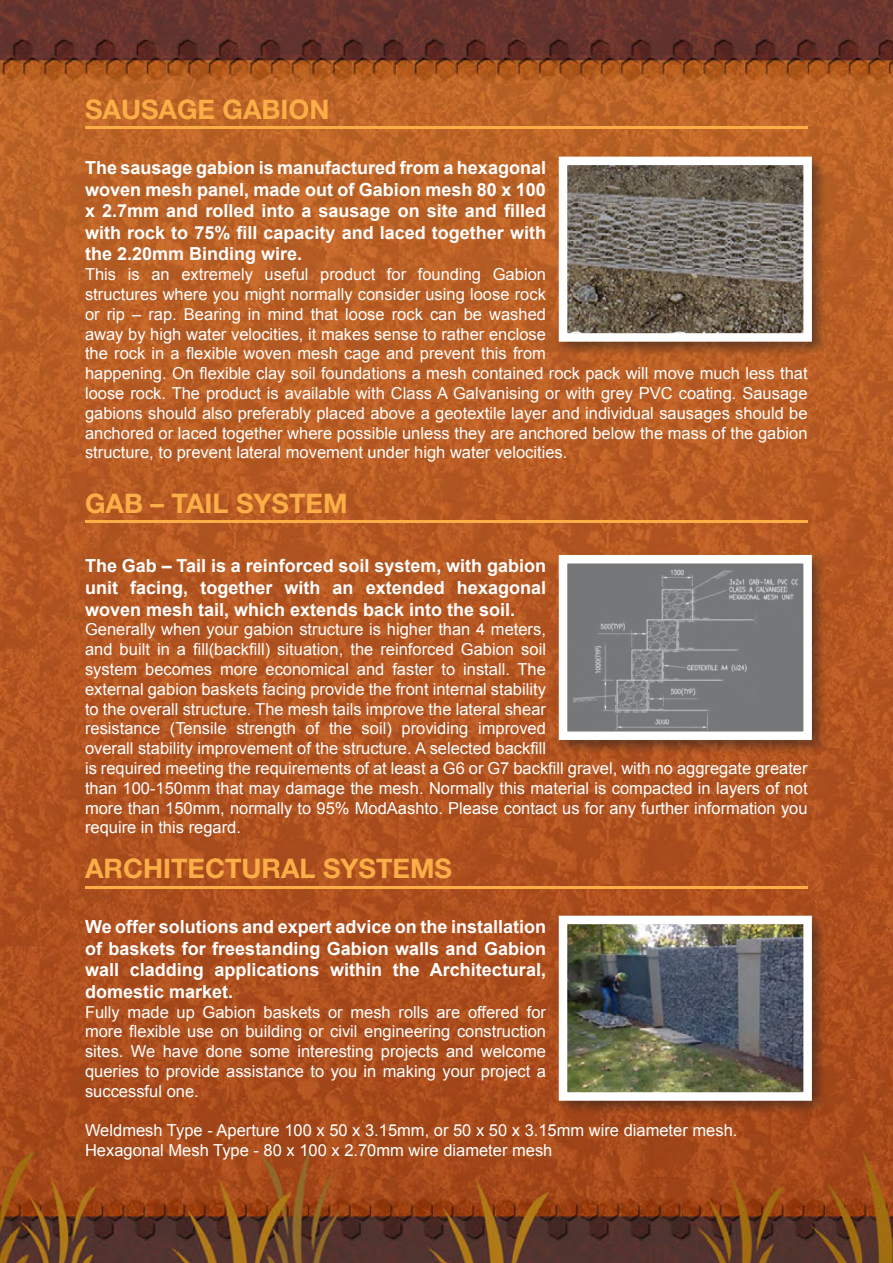
<style>
.page{position:relative;width:893px;height:1263px;background:#fff}
.page>*{position:absolute;margin:0;border:0;box-sizing:border-box;transform-origin:0 0}
.t1{font:700 27px "Helvetica Neue LT Std";color:#fbae47}
.t2{font:700 18px/21.6px "Arial";color:#fff;text-align:justify}
.t3{font:16.5px/19.8px "Arial";color:#fff}
</style>
<div class="page">
<img style="left:0;top:0;width:893px;height:1263px">
<hr style="left:85px;top:520px;width:723px;height:3px;background:#fbae47">
<hr style="left:85px;top:885px;width:723px;height:3px;background:#fbae47">
<hr style="left:85px;top:126px;width:723px;height:3px;background:#fbae47">
<div style="left:556px;top:153px;width:271px;height:204px;background:#231f20;opacity:.5"></div>
<img style="left:569px;top:167px;width:233px;height:165px">
<div style="left:559px;top:157px;width:253px;height:185px;border:9px solid #fff"></div>
<div style="left:556px;top:551px;width:271px;height:205px;background:#231f20;opacity:.5"></div>
<div style="left:563px;top:559px;width:245px;height:177px;background:#757779"></div>
<img style="left:573px;top:569px;width:224px;height:160px">
<div style="left:559px;top:555px;width:253px;height:185px;border:9px solid #fff"></div>
<div style="left:556px;top:912px;width:271px;height:204px;background:#231f20;opacity:.5"></div>
<img style="left:569px;top:926px;width:233px;height:165px">
<div style="left:559px;top:916px;width:253px;height:185px;border:9px solid #fff"></div>
<h1 class="t1" style="left:85px;top:92px;width:246px">SAUSAGE GABION</h1>
<p class="t2" style="left:85px;top:157px;width:462px">The sausage gabion is manufactured from a hexagonal woven mesh panel, made out of Gabion mesh 80 x 100 x 2.7mm and rolled into a sausage on site and filled with rock to 75% fill capacity and laced together with the 2.20mm Binding wire.</p>
<p class="t3" style="left:85px;top:265px;width:724px">This is an extremely useful product for founding Gabion<br>structures where you might normally consider using loose rock<br>or rip – rap. Bearing in mind that loose rock can be washed<br>away by high water velocities, it makes sense to rather enclose<br>the rock in a flexible woven mesh cage and prevent this from<br>happening. On flexible clay soil foundations a mesh contained rock pack will move much less that loose rock. The product is available with Class A Galvanising or with grey PVC coating. Sausage gabions should also preferably placed above a geotextile layer and individual sausages should be anchored or laced together where possible unless they are anchored below the mass of the gabion structure, to prevent lateral movement under high water velocities.</p>
<h1 class="t1" style="left:85px;top:487px;width:264px">GAB – TAIL SYSTEM</h1>
<p class="t2" style="left:85px;top:556px;width:462px">The Gab – Tail is a reinforced soil system, with gabion unit facing, together with an extended hexagonal woven mesh tail, which extends back into the soil.</p>
<p class="t3" style="left:85px;top:620px;width:724px">Generally when your gabion structure is higher than 4 meters,<br>and built in a fill(backfill) situation, the reinforced Gabion soil<br>system becomes more economical and faster to install. The<br>external gabion baskets facing provide the front internal stability<br>to the overall structure. The mesh tails improve the lateral shear<br>resistance (Tensile strength of the soil) providing improved<br>overall stability improvement of the structure. A selected backfill<br>is required meeting the requirements of at least a G6 or G7 backfill gravel, with no aggregate greater than 100-150mm that may damage the mesh. Normally this material is compacted in layers of not more than 150mm, normally to 95% ModAashto. Please contact us for any further information you require in this regard.</p>
<h1 class="t1" style="left:85px;top:852px;width:369px">ARCHITECTURAL SYSTEMS</h1>
<p class="t2" style="left:85px;top:916px;width:462px">We offer solutions and expert advice on the installation of baskets for freestanding Gabion walls and Gabion wall cladding applications within the Architectural, domestic market.</p>
<p class="t3" style="left:85px;top:1002px;width:462px;text-align:justify">Fully made up Gabion baskets or mesh rolls are offered for more flexible use on building or civil engineering construction sites. We have done some interesting projects and welcome queries to provide assistance to you in making your project a successful one.</p>
<p class="t3" style="left:85px;top:1121px;width:654px">Weldmesh Type - Aperture 100 x 50 x 3.15mm, or 50 x 50 x 3.15mm wire diameter mesh.<br>Hexagonal Mesh Type - 80 x 100 x 2.70mm wire diameter mesh</p>
</div>
